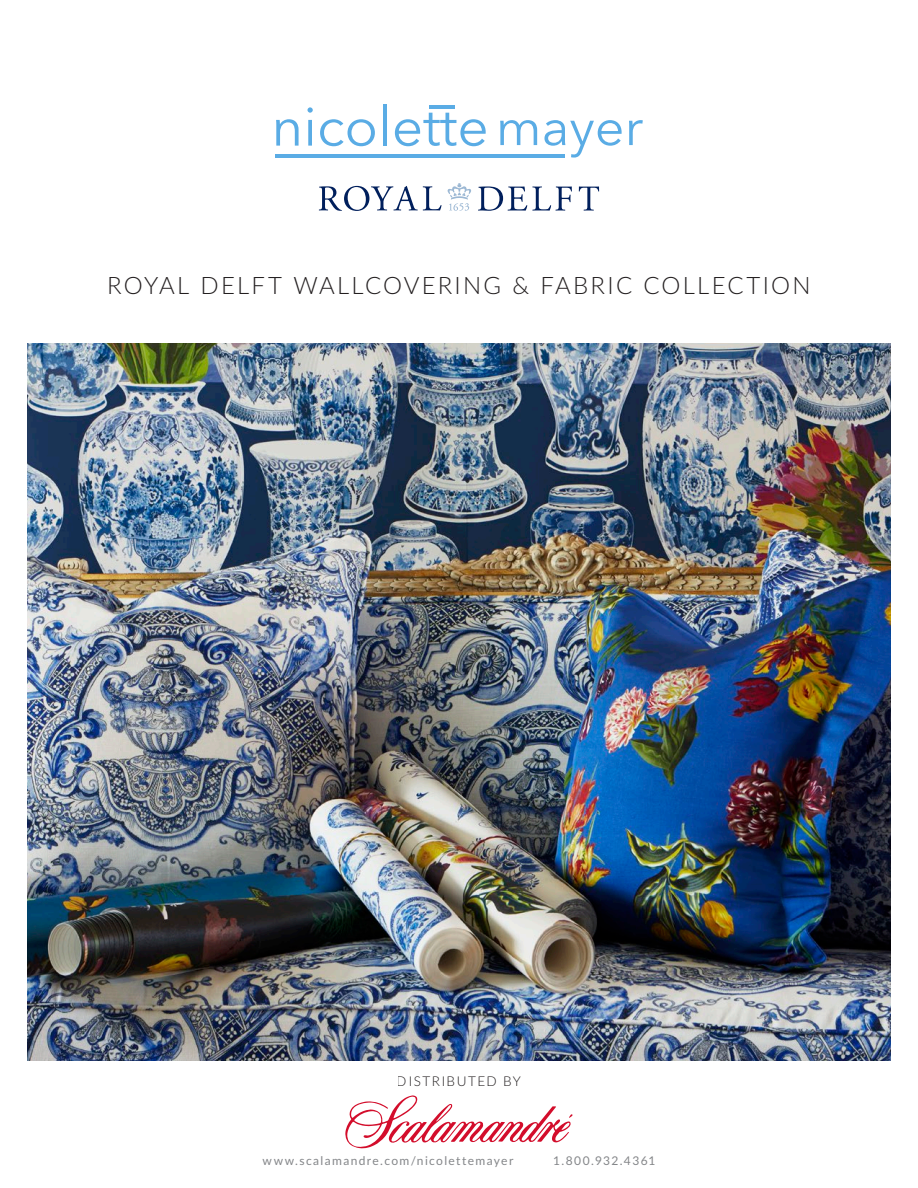
<style>
.page{position:relative;width:918px;height:1188px;background:#fff}
.page>*{position:absolute;margin:0;border:0;box-sizing:border-box;transform-origin:0 0}
.t1{font:300 24px "Lato";letter-spacing:.095em;color:#231f20}
.t2{font:300 13.5px "Lato";letter-spacing:.11em;color:#231f20}
.t3{font:12px "Lato";letter-spacing:.115em;color:#848689}
</style>
<div class="page">
<img style="left:27px;top:344px;width:864px;height:717px">
<svg style="left:345px;top:1095px;width:228px;height:54px"></svg>
<svg style="left:500px;top:120px;width:37px;height:25px"></svg>
<svg style="left:544px;top:120px;width:78px;height:38px"></svg>
<svg style="left:629px;top:120px;width:14px;height:25px"></svg>
<svg style="left:276px;top:119px;width:23px;height:27px"></svg>
<svg style="left:308px;top:107px;width:5px;height:39px"></svg>
<svg style="left:320px;top:119px;width:55px;height:27px"></svg>
<hr style="left:383px;top:104px;width:4px;height:42px;background:#5aace5">
<svg style="left:395px;top:113px;width:91px;height:33px"></svg>
<hr style="left:429px;top:106px;width:26px;height:3px;background:#5aace5">
<hr style="left:275px;top:154px;width:289px;height:4px;background:#5aace5">
<svg style="left:478px;top:186px;width:94px;height:25px"></svg>
<svg style="left:579px;top:186px;width:20px;height:25px"></svg>
<svg style="left:319px;top:183px;width:152px;height:28px"></svg>
<p class="t1" style="left:107px;top:269px;width:705px">ROYAL DELFT WALLCOVERING &amp; FABRIC COLLECTION</p>
<p class="t2" style="left:397px;top:1072px;width:126px">DISTRIBUTED BY</p>
<p class="t3" style="left:263px;top:1152px;width:252px">www.scalamandre.com/nicolettemayer</p>
<p class="t3" style="left:553px;top:1152px;width:104px">1.800.932.4361</p>
</div>
